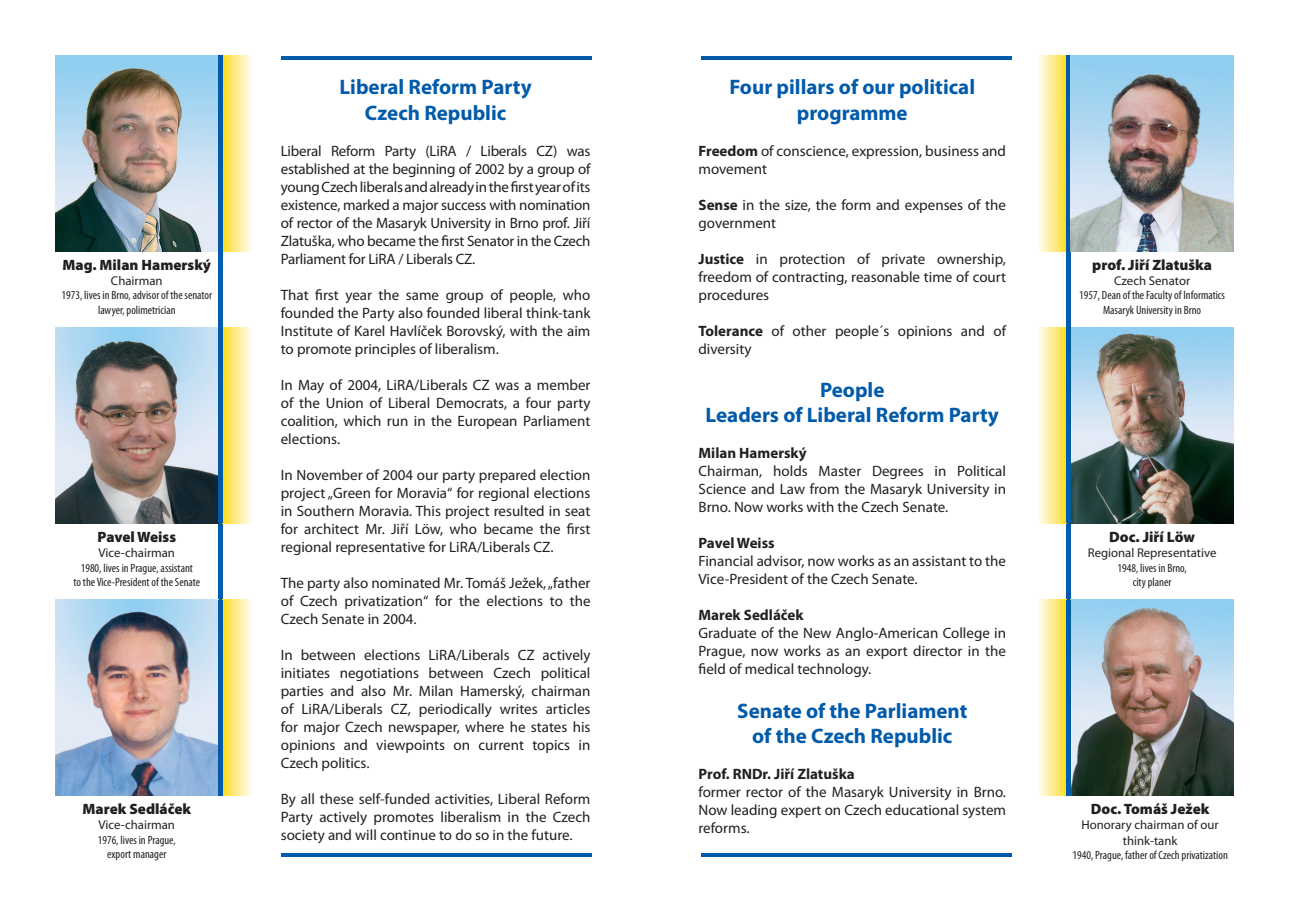
<style>
.page{position:relative;width:1289px;height:919px;background:#fff}
.page>*{position:absolute;margin:0;border:0;box-sizing:border-box;transform-origin:0 0}
.t1{font:700 21px/25.2px "Myriad Pro";color:#015aaa;text-align:center}
.t2{font:15px/18px "Myriad Pro";color:#231f20;text-align:justify}
.t3{font:900 15px "Myriad Pro";color:#231f20}
.t4{font:700 15px "Myriad Pro";color:#231f20}
.t5{font:12.75px/15.3px "Myriad Pro";color:#231f20;text-align:center}
.t6{font:condensed 12px/14.4px "Myriad Pro";color:#231f20;text-align:center}
.s1{font-weight:700}
</style>
<div class="page">
<svg style="left:223px;top:55px;width:29px;height:196px;background:#feec8e"></svg>
<img style="left:55px;top:55px;width:163px;height:196px">
<div style="left:218px;top:55px;width:5px;height:735px;background:#015aaa"></div>
<svg style="left:223px;top:600px;width:29px;height:195px;background:#feec8e"></svg>
<img style="left:55px;top:600px;width:163px;height:195px">
<div style="left:218px;top:600px;width:5px;height:195px;background:#015aaa"></div>
<svg style="left:223px;top:327px;width:29px;height:196px;background:#feec8e"></svg>
<img style="left:55px;top:327px;width:163px;height:196px">
<div style="left:1036px;top:55px;width:30px;height:196px;background:linear-gradient(to right,#feffff,#ffdf36)"></div>
<hr style="left:1066px;top:55px;width:4px;height:693px;background:#015aaa">
<img style="left:1070px;top:55px;width:163px;height:196px">
<img style="left:1070px;top:600px;width:163px;height:195px">
<img style="left:1070px;top:327px;width:163px;height:196px">
<div style="left:1036px;top:327px;width:30px;height:196px;background:linear-gradient(to right,#feffff,#ffdf36)"></div>
<div style="left:1036px;top:600px;width:30px;height:195px;background:linear-gradient(to right,#feffff,#ffdf36)"></div>
<hr style="left:1066px;top:600px;width:4px;height:195px;background:#015aaa">
<hr style="left:281px;top:853px;width:310px;height:3px;background:#015aaa">
<hr style="left:701px;top:853px;width:310px;height:3px;background:#015aaa">
<hr style="left:281px;top:56px;width:310px;height:4px;background:#015aaa">
<hr style="left:701px;top:56px;width:310px;height:4px;background:#015aaa">
<p class="t3" style="left:62px;top:259px;width:150px">Mag. Milan Hamerský</p>
<p class="t5" style="left:111px;top:274px;width:53px">Chairman</p>
<p class="t6" style="left:62px;top:289px;width:152px">1973, lives in Brno, advisor of the senator lawyer, polimetrician</p>
<p class="t3" style="left:97px;top:531px;width:80px">Pavel Weiss</p>
<p class="t5" style="left:99px;top:546px;width:78px">Vice-chairman</p>
<p class="t6" style="left:73px;top:561px;width:128px">1980, lives in Prague, assistant<br>to the Vice-President of the Senate</p>
<p class="t3" style="left:83px;top:803px;width:110px">Marek Sedláček</p>
<p class="t5" style="left:99px;top:818px;width:78px">Vice-chairman</p>
<p class="t6" style="left:98px;top:833px;width:79px">1976, lives in Prague, export manager</p>
<h1 class="t1" style="left:339px;top:76px;width:194px">Liberal Reform Party<br>Czech Republic</h1>
<p class="t2" style="left:281px;top:143px;width:311px">Liberal Reform Party (LiRA / Liberals CZ) was established at the beginning of 2002 by a group of young Czech liberals and already in the first year of its existence, marked a major success with nomination of rector of the Masaryk University in Brno prof. Jiří Zlatuška, who became the first Senator in the Czech Parliament for LiRA / Liberals CZ.</p>
<p class="t2" style="left:281px;top:287px;width:311px">That first year the same group of people, who founded the Party also founded liberal think-tank Institute of Karel Havlíček Borovský, with the aim to promote principles of liberalism.</p>
<p class="t2" style="left:281px;top:377px;width:311px">In May of 2004, LiRA/Liberals CZ was a member of the Union of Liberal Democrats, a four party coalition, which run in the European Parliament elections.</p>
<p class="t2" style="left:281px;top:467px;width:311px">In November of 2004 our party prepared election project „Green for Moravia“ for regional elections in Southern Moravia. This project resulted in seat for architect Mr. Jiří Löw, who became the first regional representative for LiRA/Liberals CZ.</p>
<p class="t2" style="left:281px;top:575px;width:311px">The party also nominated Mr. Tomáš Ježek, „father of Czech privatization“ for the elections to the Czech Senate in 2004.</p>
<p class="t2" style="left:281px;top:647px;width:311px">In between elections LiRA/Liberals CZ actively initiates negotiations between Czech political parties and also Mr. Milan Hamerský, chairman of LiRA/Liberals CZ, periodically writes articles for major Czech newspaper, where he states his opinions and viewpoints on current topics in Czech politics.</p>
<p class="t2" style="left:281px;top:791px;width:311px">By all these self-funded activities, Liberal Reform Party actively promotes liberalism in the Czech society and will continue to do so in the future.</p>
<h1 class="t1" style="left:729px;top:76px;width:247px">Four pillars of our political programme</h1>
<p class="t2" style="left:698px;top:143px;width:309px"><span class="s1">Freedom</span> of conscience, expression, business and movement</p>
<p class="t2" style="left:698px;top:197px;width:309px"><span class="s1">Sense</span> in the size, the form and expenses of the government</p>
<p class="t2" style="left:698px;top:251px;width:309px"><span class="s1">Justice</span> in protection of private ownership, freedom of contracting, reasonable time of court procedures</p>
<p class="t2" style="left:698px;top:323px;width:309px"><span class="s1">Tolerance</span> of other people´s opinions and of diversity</p>
<h1 class="t1" style="left:705px;top:379px;width:295px">People<br>Leaders of Liberal Reform Party</h1>
<p class="t4" style="left:698px;top:447px;width:110px">Milan Hamerský</p>
<p class="t2" style="left:698px;top:463px;width:309px">Chairman, holds Master Degrees in Political Science and Law from the Masaryk University in Brno. Now works with the Czech Senate.</p>
<p class="t4" style="left:698px;top:537px;width:78px">Pavel Weiss</p>
<p class="t2" style="left:698px;top:553px;width:309px">Financial advisor, now works as an assistant to the<br>Vice-President of the Czech Senate.</p>
<p class="t4" style="left:698px;top:609px;width:107px">Marek Sedláček</p>
<p class="t2" style="left:698px;top:625px;width:309px">Graduate of the New Anglo-American College in Prague, now works as an export director in the field of medical technology.</p>
<h1 class="t1" style="left:737px;top:699px;width:232px">Senate of the Parliament of the Czech Republic</h1>
<p class="t4" style="left:698px;top:768px;width:158px">Prof. RNDr. Jiří Zlatuška</p>
<p class="t2" style="left:698px;top:784px;width:309px">former rector of the Masaryk University in Brno.<br>Now leading expert on Czech educational system reforms.</p>
<p class="t3" style="left:1092px;top:259px;width:121px">prof. Jiří Zlatuška</p>
<p class="t5" style="left:1114px;top:274px;width:77px">Czech Senator</p>
<p class="t6" style="left:1079px;top:289px;width:147px">1957, Dean of the Faculty of Informatics<br>Masaryk University in Brno</p>
<p class="t3" style="left:1109px;top:531px;width:87px">Doc. Jiří Löw</p>
<p class="t5" style="left:1087px;top:546px;width:130px">Regional Representative</p>
<p class="t6" style="left:1117px;top:561px;width:71px">1948, lives in Brno, city planer</p>
<p class="t3" style="left:1090px;top:803px;width:120px">Doc. Tomáš Ježek</p>
<p class="t5" style="left:1081px;top:818px;width:139px">Honorary chairman of our think-tank</p>
<p class="t6" style="left:1072px;top:849px;width:157px">1940, Prague, father of Czech privatization</p>
</div>
